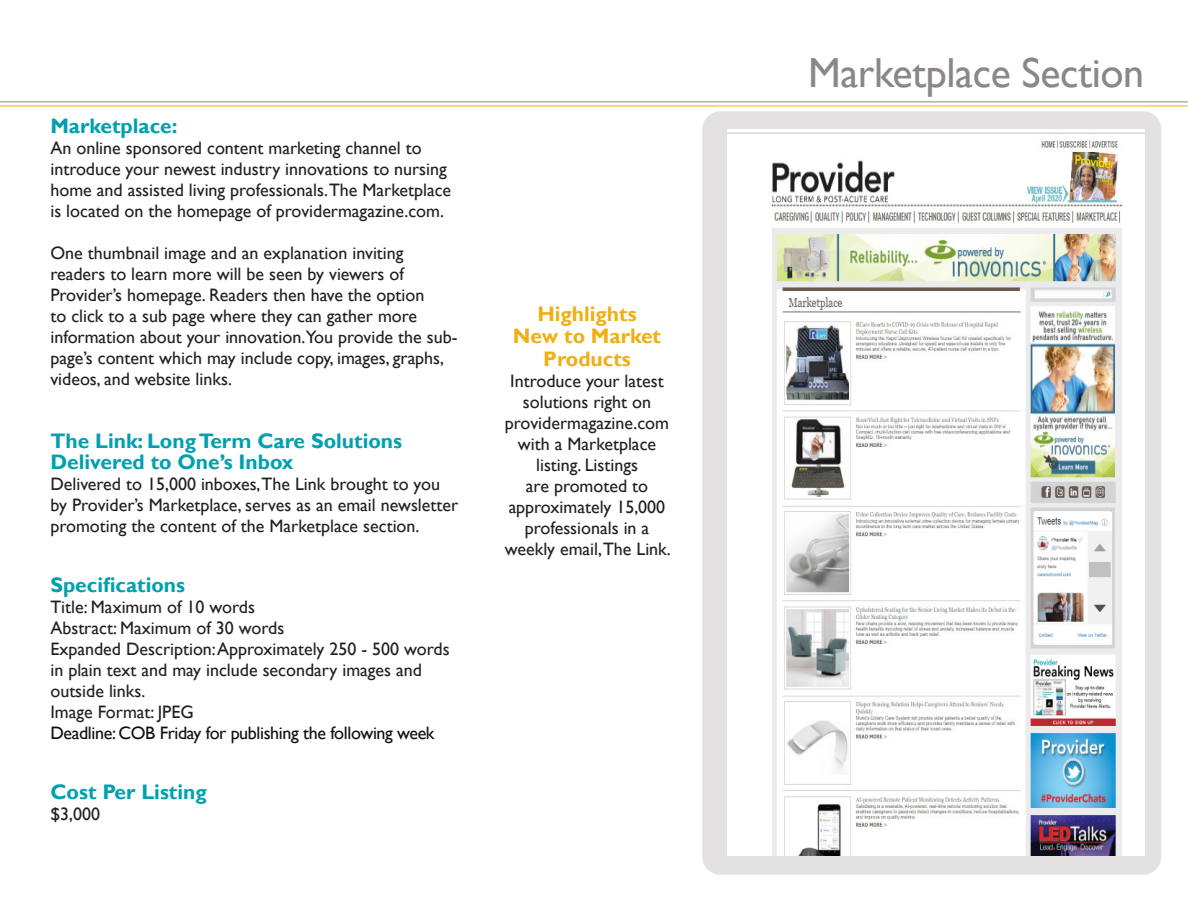
<style>
.page{position:relative;width:1188px;height:918px;background:#fff}
.page>*{position:absolute;margin:0;border:0;box-sizing:border-box;transform-origin:0 0}
.t1{font:42px "Gill Sans";letter-spacing:-.01em;color:#8b8788}
.t2{font:700 21px/21px "Gill Sans";color:#00a0b0}
.t3{font:700 21px/22.5px "Gill Sans";color:#f0af13;text-align:center}
.t4{font:18px/21px "Gill Sans";color:#231f20}
.t5{font:18px "Gill Sans";letter-spacing:-.02em;color:#140d0b}
</style>
<div class="page">
<div style="left:702px;top:111px;width:459px;height:764px;background:#e3e1e1;border-radius:18px"></div>
<hr style="left:0;top:101px;width:1188px;height:1px;background:#8b8788">
<hr style="left:0;top:106px;width:1188px;height:1px;background:#f0af13">
<img style="left:727px;top:130px;width:417px;height:725px">
<p class="t2" style="left:50px;top:116px;width:129px">Marketplace:</p>
<p class="t4" style="left:50px;top:138px;width:402px">An online sponsored content marketing channel to introduce your newest industry innovations to nursing home and assisted living professionals.The Marketplace is located on the homepage of providermagazine.com.</p>
<p class="t4" style="left:50px;top:243px;width:409px">One thumbnail image and an explanation inviting readers to learn more will be seen by viewers of Provider’s homepage. Readers then have the option<br>to click to a sub page where they can gather more information about your innovation.You provide the sub&shy;page’s content which may include copy, images, graphs, videos, and website links.</p>
<p class="t2" style="left:50px;top:431px;width:353px">The Link: Long Term Care Solutions<br>Delivered to One’s Inbox</p>
<p class="t4" style="left:50px;top:474px;width:409px">Delivered to 15,000 inboxes,The Link brought to you by Provider’s Marketplace, serves as an email newsletter promoting the content of the Marketplace section.</p>
<p class="t2" style="left:50px;top:575px;width:136px">Specifications</p>
<p class="t4" style="left:50px;top:597px;width:206px">Title: Maximum of 10 words</p>
<p class="t4" style="left:50px;top:618px;width:235px">Abstract: Maximum of 30 words</p>
<p class="t4" style="left:50px;top:639px;width:401px">Expanded Description: Approximately 250 - 500 words in plain text and may include secondary images and outside links.</p>
<p class="t4" style="left:50px;top:702px;width:145px">Image Format: JPEG</p>
<p class="t5" style="left:50px;top:723px;width:386px">Deadline: COB Friday for publishing the following week</p>
<p class="t2" style="left:50px;top:782px;width:158px">Cost Per Listing</p>
<p class="t4" style="left:50px;top:804px;width:51px">$3,000</p>
<p class="t3" style="left:513px;top:303px;width:150px">Highlights<br>New to Market<br>Products</p>
<p class="t4" style="left:505px;top:370px;width:167px;text-align:center">Introduce your latest solutions right on providermagazine.com with a Marketplace listing. Listings<br>are promoted to approximately 15,000 professionals in a weekly email,The Link.</p>
<p class="t1" style="left:808px;top:48px;width:338px">Marketplace Section</p>
</div>
